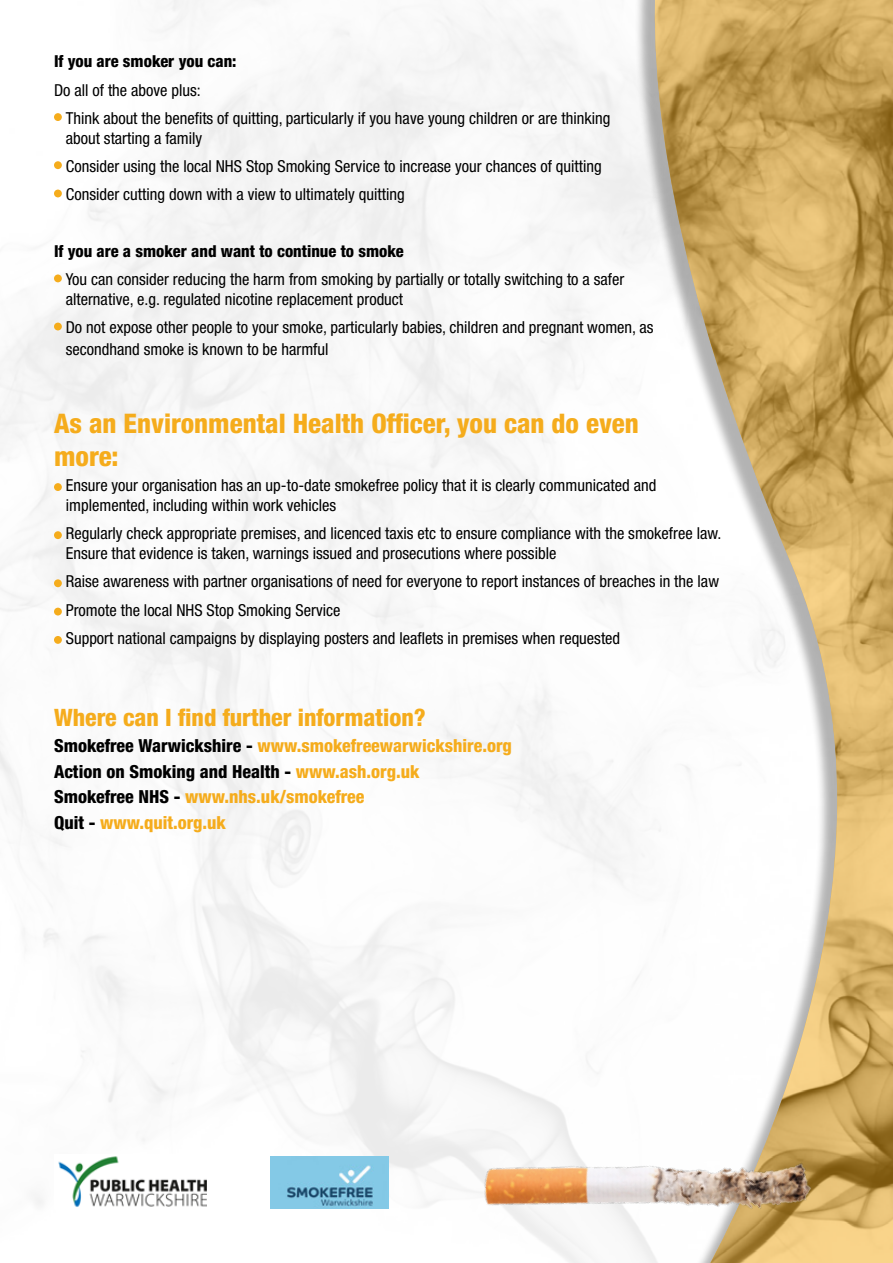
<style>
.page{position:relative;width:893px;height:1263px;background:#fff}
.page>*{position:absolute;margin:0;border:0;box-sizing:border-box;transform-origin:0 0}
.t1{font:800 condensed 27px/32.4px "Helvetica Neue";color:#f5ac1c}
.t2{font:800 condensed 24px "Helvetica Neue";color:#f5ac1c}
.t3{font:800 condensed 18px/25.8px "Helvetica Neue";color:#f5ac1c}
.t4{font:condensed 16.5px/28.3px "Helvetica Neue";color:#000}
.t5{font:800 condensed 16.5px "Helvetica Neue";color:#000}
.s1{color:#000}
</style>
<div class="page">
<img style="left:0;top:0;width:635px;height:1209px">
<div style="left:54px;top:113px;width:8px;height:8px;background:#f5ac1c;border-radius:50%"></div>
<div style="left:54px;top:161px;width:8px;height:8px;background:#f5ac1c;border-radius:50%"></div>
<div style="left:54px;top:190px;width:8px;height:7px;background:#f5ac1c;border-radius:50%"></div>
<div style="left:54px;top:274px;width:8px;height:8px;background:#f5ac1c;border-radius:50%"></div>
<div style="left:54px;top:323px;width:8px;height:7px;background:#f5ac1c;border-radius:50%"></div>
<div style="left:54px;top:483px;width:8px;height:8px;background:#f5ac1c;border-radius:50%"></div>
<div style="left:54px;top:531px;width:8px;height:8px;background:#f5ac1c;border-radius:50%"></div>
<div style="left:54px;top:579px;width:8px;height:8px;background:#f5ac1c;border-radius:50%"></div>
<div style="left:54px;top:608px;width:8px;height:7px;background:#f5ac1c;border-radius:50%"></div>
<div style="left:54px;top:636px;width:8px;height:8px;background:#f5ac1c;border-radius:50%"></div>
<div style="left:635px;top:0;width:258px;height:1263px;background:#000;opacity:.3"></div>
<svg style="left:646px;top:0;width:7px;height:1147px"></svg>
<img style="left:653px;top:0;width:240px;height:1263px">
<img style="left:54px;top:1154px;width:152px;height:55px">
<img style="left:271px;top:1156px;width:118px;height:52px">
<img style="left:436px;top:1147px;width:437px;height:116px">
<p class="t5" style="left:54px;top:51px;width:184px">If you are smoker you can:</p>
<p class="t4" style="left:66px;top:76px;width:546px;text-indent:-12px">Do all of the above plus:<br>Think about the benefits of quitting, particularly if you have young children or are thinking</p>
<p class="t4" style="left:66px;top:124px;width:537px">about starting a family<br>Consider using the local NHS Stop Smoking Service to increase your chances of quitting<br>Consider cutting down with a view to ultimately quitting</p>
<p class="t5" style="left:54px;top:241px;width:351px">If you are a smoker and want to continue to smoke</p>
<p class="t4" style="left:66px;top:269px;width:560px;line-height:19.8px">You can consider reducing the harm from smoking by partially or totally switching to a safer alternative, e.g. regulated nicotine replacement product</p>
<p class="t4" style="left:66px;top:317px;width:589px;line-height:21.6px">Do not expose other people to your smoke, particularly babies, children and pregnant women, as secondhand smoke is known to be harmful</p>
<h1 class="t1" style="left:54px;top:407px;width:586px">As an Environmental Health Officer, you can do even more:</h1>
<p class="t4" style="left:66px;top:475px;width:592px;line-height:19.8px">Ensure your organisation has an up-to-date smokefree policy that it is clearly communicated and implemented, including within work vehicles</p>
<p class="t4" style="left:66px;top:523px;width:657px;line-height:19.8px">Regularly check appropriate premises, and licenced taxis etc to ensure compliance with the smokefree law.<br>Ensure that evidence is taken, warnings issued and prosecutions where possible</p>
<p class="t4" style="left:66px;top:567px;width:655px">Raise awareness with partner organisations of need for everyone to report instances of breaches in the law<br>Promote the local NHS Stop Smoking Service<br>Support national campaigns by displaying posters and leaflets in premises when requested</p>
<h2 class="t2" style="left:54px;top:702px;width:373px">Where can I find further information?</h2>
<p class="t3" style="left:54px;top:732px;width:459px"><span class="s1">Smokefree Warwickshire -</span> www.smokefreewarwickshire.org <span class="s1">Action on Smoking and Health -</span> www.ash.org.uk<br><span class="s1">Smokefree NHS -</span> www.nhs.uk/smokefree<br><span class="s1">Quit -</span> www.quit.org.uk</p>
</div>
